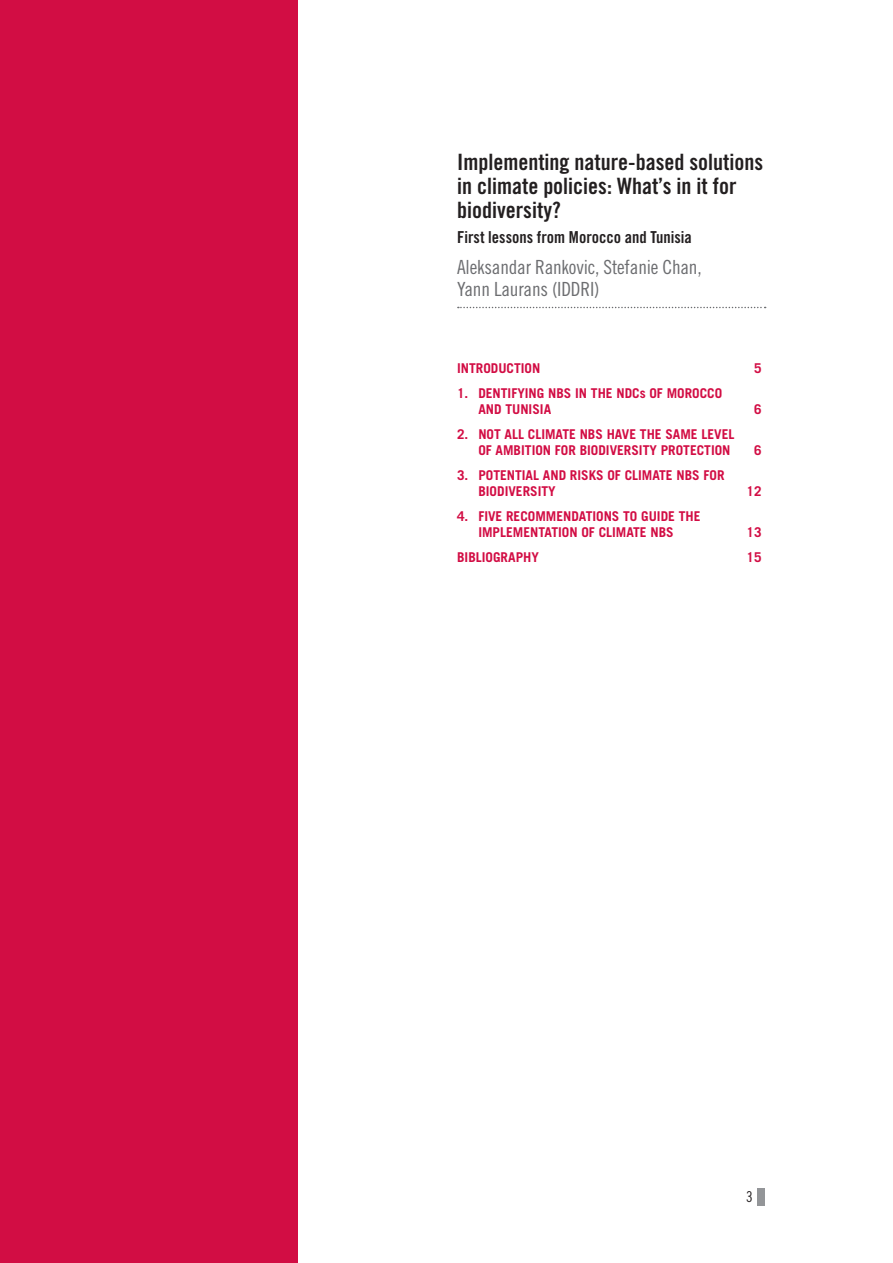
<style>
.page{position:relative;width:893px;height:1263px;background:#fff}
.page>*{position:absolute;margin:0;border:0;box-sizing:border-box;transform-origin:0 0}
.t1{font:22.5px/24px "Trade Gothic LT Std Bd Cn 20";color:#231f20}
.t2{font:19.5px/22.5px "Trade Gothic LT Std Cn 18";letter-spacing:-.01em;color:#6c6d70}
.t3{font:16.5px "Trade Gothic LT Std Bd Cn 20";color:#231f20}
.t4{font:15px "Trade Gothic LT Std Cn 18";color:#231f20}
.t5{font:700 13.5px/16.2px "Trade Gothic LT Std";color:#d20d44}
</style>
<div class="page">
<div style="left:757px;top:1188px;width:8px;height:17px;background:#939598"></div>
<div style="left:0;top:0;width:298px;height:1263px;background:#d20d44"></div>
<svg style="left:458px;top:307px;width:308px;height:1px"></svg>
<h1 class="t1" style="left:457px;top:150px;width:308px">Implementing nature-based solutions in climate policies: What’s in it for biodiversity?</h1>
<p class="t3" style="left:457px;top:227px;width:236px">First lessons from Morocco and Tunisia</p>
<h2 class="t2" style="left:457px;top:255px;width:246px">Aleksandar Rankovic, Stefanie Chan,<br>Yann Laurans (IDDRI)</h2>
<p class="t5" style="left:457px;top:360px;width:85px">INTRODUCTION</p>
<p class="t5" style="left:754px;top:360px;width:9px">5</p>
<p class="t5" style="left:478px;top:385px;width:245px;text-indent:-21px">1. DENTIFYING NBS IN THE NDCs OF MOROCCO<br>AND TUNISIA</p>
<p class="t5" style="left:754px;top:401px;width:9px">6</p>
<p class="t5" style="left:457px;top:426px;width:279px;text-align:right">2. NOT ALL CLIMATE NBS HAVE THE SAME LEVEL<br>OF AMBITION FOR BIODIVERSITY PROTECTION</p>
<p class="t5" style="left:478px;top:467px;width:248px;text-indent:-21px">3. POTENTIAL AND RISKS OF CLIMATE NBS FOR<br>BIODIVERSITY</p>
<p class="t5" style="left:457px;top:508px;width:245px;text-align:center">4. FIVE RECOMMENDATIONS TO GUIDE THE<br>IMPLEMENTATION OF CLIMATE NBS</p>
<p class="t5" style="left:754px;top:442px;width:9px">6</p>
<p class="t5" style="left:747px;top:483px;width:17px">12</p>
<p class="t5" style="left:747px;top:524px;width:17px">13</p>
<p class="t5" style="left:457px;top:549px;width:83px">BIBLIOGRAPHY</p>
<p class="t5" style="left:747px;top:549px;width:17px">15</p>
<p class="t4" style="left:746px;top:1188px;width:8px">3</p>
</div>
